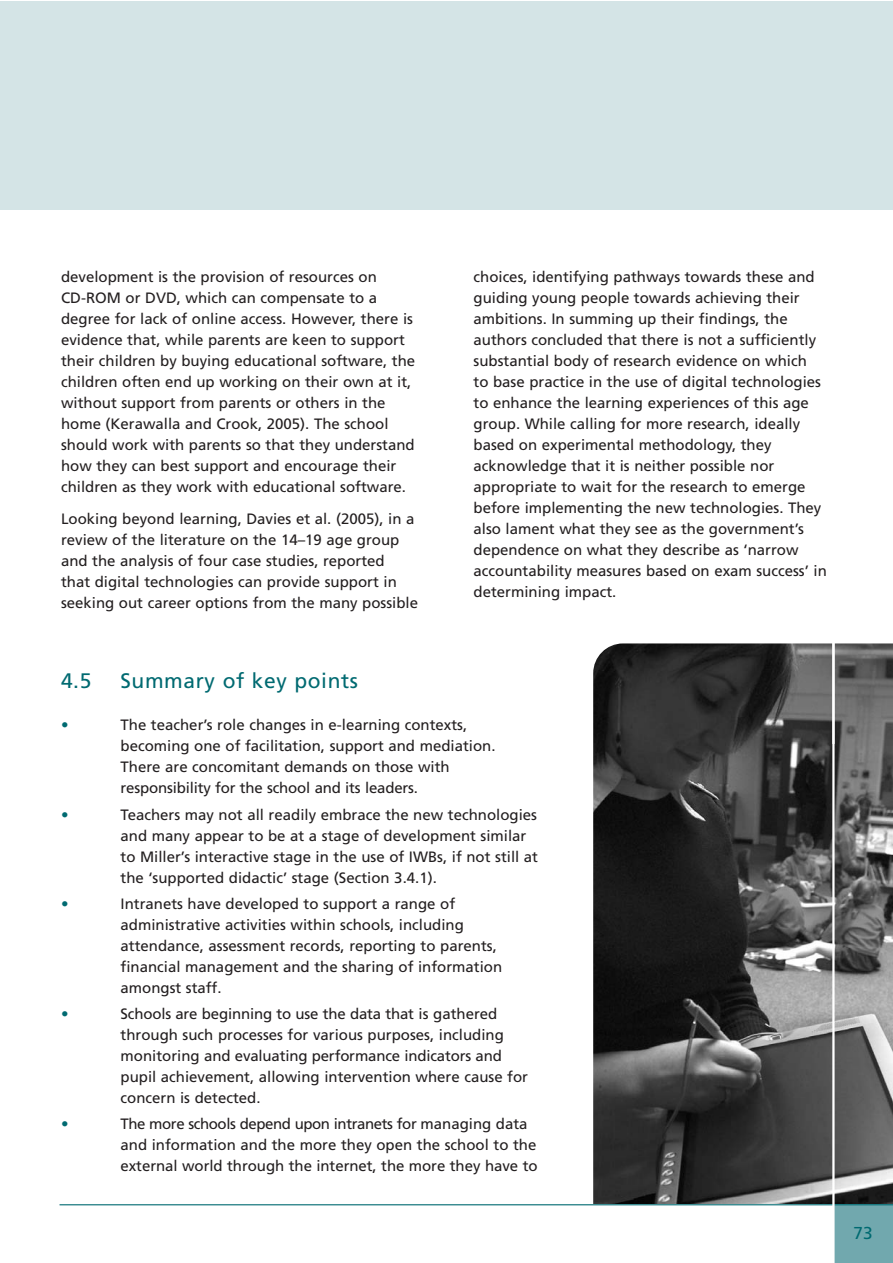
<style>
.page{position:relative;width:893px;height:1263px;background:#fff}
.page>*{position:absolute;margin:0;border:0;box-sizing:border-box;transform-origin:0 0}
.t1{font:21px "Frutiger";letter-spacing:.03em;color:#006a71}
.t2{font:17.25px "Frutiger";color:#006a71}
.t3{font:15px/21px "Frutiger";color:#231f20}
.t4{font:700 15px "Frutiger";color:#006a71}
</style>
<div class="page">
<img style="left:593px;top:643px;width:299px;height:561px">
<div style="left:833px;top:1205px;width:59px;height:58px;background:#71a8ae"></div>
<hr style="left:60px;top:1204px;width:832px;height:1px;background:#006a71">
<div style="left:0;top:1px;width:892px;height:209px;background:#d4e4e6"></div>
<hr style="left:832px;top:563px;width:3px;height:700px;background:#fff">
<p class="t3" style="left:61px;top:267px;width:356px">development is the provision of resources on CD-ROM or DVD, which can compensate to a degree for lack of online access. However, there is evidence that, while parents are keen to support their children by buying educational software, the children often end up working on their own at it, without support from parents or others in the home (Kerawalla and Crook, 2005). The school should work with parents so that they understand how they can best support and encourage their children as they work with educational software.</p>
<p class="t3" style="left:61px;top:509px;width:359px">Looking beyond learning, Davies et al. (2005), in a review of the literature on the 14–19 age group and the analysis of four case studies, reported<br>that digital technologies can provide support in seeking out career options from the many possible</p>
<p class="t3" style="left:473px;top:267px;width:355px">choices, identifying pathways towards these and guiding young people towards achieving their ambitions. In summing up their findings, the authors concluded that there is not a sufficiently substantial body of research evidence on which<br>to base practice in the use of digital technologies to enhance the learning experiences of this age group. While calling for more research, ideally based on experimental methodology, they acknowledge that it is neither possible nor appropriate to wait for the research to emerge before implementing the new technologies. They also lament what they see as the government’s dependence on what they describe as ‘narrow accountability measures based on exam success’ in determining impact.</p>
<h1 class="t1" style="left:61px;top:673px;width:32px">4.5</h1>
<h1 class="t1" style="left:121px;top:673px;width:239px">Summary of key points</h1>
<p class="t4" style="left:61px;top:719px;width:9px">•</p>
<p class="t3" style="left:121px;top:716px;width:376px">The teacher’s role changes in e-learning contexts, becoming one of facilitation, support and mediation.<br>There are concomitant demands on those with responsibility for the school and its leaders.</p>
<p class="t4" style="left:61px;top:808px;width:9px">•</p>
<p class="t3" style="left:121px;top:805px;width:419px">Teachers may not all readily embrace the new technologies and many appear to be at a stage of development similar to Miller’s interactive stage in the use of IWBs, if not still at the ‘supported didactic’ stage (Section 3.4.1).</p>
<p class="t4" style="left:61px;top:898px;width:9px">•</p>
<p class="t3" style="left:121px;top:894px;width:383px">Intranets have developed to support a range of administrative activities within schools, including attendance, assessment records, reporting to parents, financial management and the sharing of information amongst staff.</p>
<p class="t4" style="left:61px;top:1008px;width:9px">•</p>
<p class="t3" style="left:121px;top:1004px;width:409px">Schools are beginning to use the data that is gathered through such processes for various purposes, including monitoring and evaluating performance indicators and pupil achievement, allowing intervention where cause for concern is detected.</p>
<p class="t4" style="left:61px;top:1118px;width:9px">•</p>
<p class="t3" style="left:121px;top:1115px;width:419px">The more schools depend upon intranets for managing data and information and the more they open the school to the external world through the internet, the more they have to</p>
<p class="t2" style="left:854px;top:1226px;width:21px">73</p>
</div>
